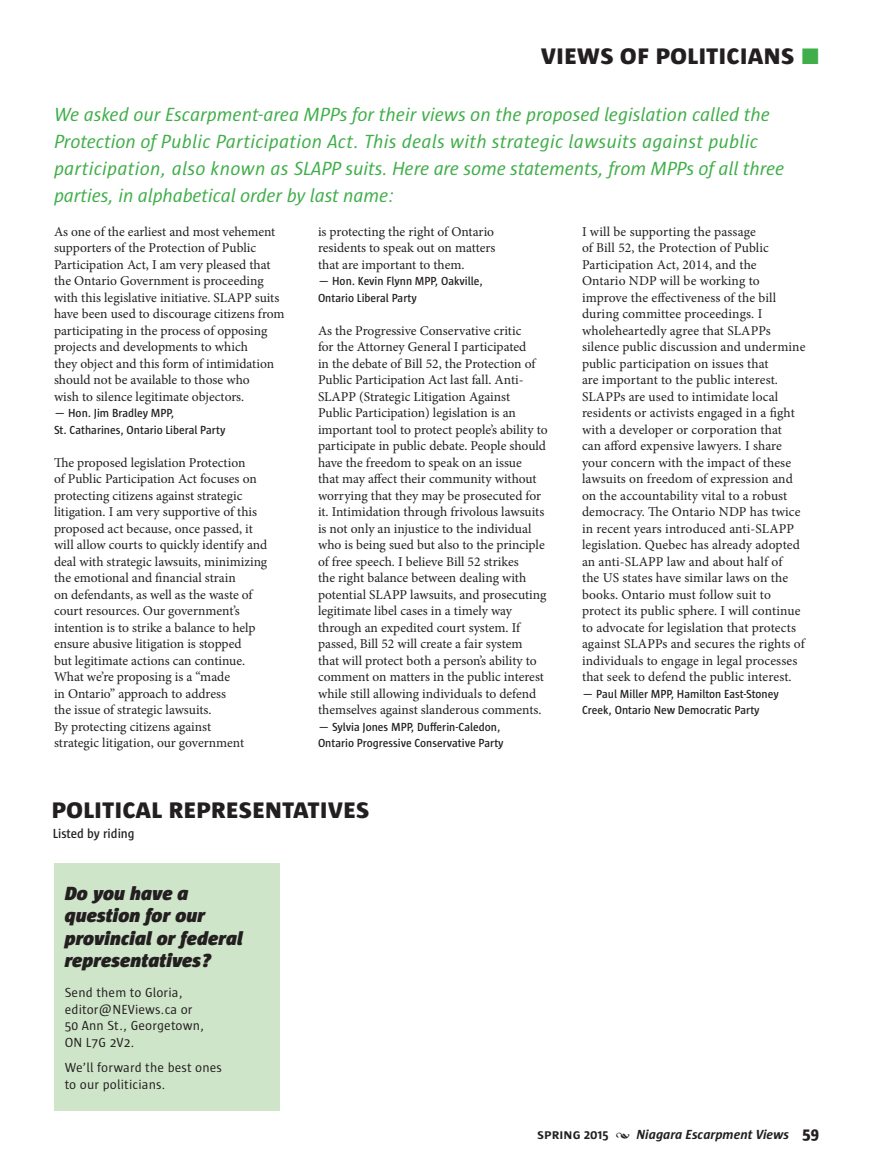
<style>
.page{position:relative;width:891px;height:1175px;background:#fff}
.page>*{position:absolute;margin:0;border:0;box-sizing:border-box;transform-origin:0 0}
.t1{font:800 27px "Sun";color:#231f20}
.t2{font:italic 19.5px/27px "Sun";letter-spacing:-.005em;color:#40ae49}
.t3{font:italic 900 19.5px/22.5px "Sun";letter-spacing:.01em;color:#231f20}
.t4{font:13.5px/16.5px "Minion Pro";color:#231f20}
.t5{font:13.5px/16.5px "Sun";letter-spacing:.01em;color:#231f20}
.t6{font:italic 700 13.5px "Sun";color:#231f20}
.t7{font:600 13.5px "Sun";color:#231f20;scale:.95 1}
.t8{font:600 12px/16.5px "Sun";color:#231f20;scale:.95 1}
.s1{color:#40ae49}
.s2{font-style:normal}
.s3{font-family:"Minion Pro";font-weight:400;font-style:normal}
.s4{font-weight:800;font-style:normal;font-size:16.5px}
</style>
<div class="page">
<div style="left:54px;top:863px;width:225px;height:247px;background:#cfe5c9"></div>
<h1 class="t1" style="left:541px;top:40px;width:280px">views of politicians <span class="s1">■</span></h1>
<p class="t2" style="left:54px;top:101px;width:732px">We asked our Escarpment-area MPPs for their views on the proposed legislation called the Protection of Public Participation Act. This deals with strategic lawsuits against public participation, also known as SLAPP suits. Here are some statements, from MPPs of all three parties, in alphabetical order by last name:</p>
<p class="t4" style="left:54px;top:223px;width:232px">As one of the earliest and most vehement supporters of the Protection of Public Participation Act, I am very pleased that the Ontario Government is proceeding with this legislative initiative. SLAPP suits have been used to discourage citizens from participating in the process of opposing projects and developments to which<br>they object and this form of intimidation should not be available to those who<br>wish to silence legitimate objectors.</p>
<p class="t8" style="left:54px;top:405px;width:182px">— Hon. Jim Bradley MPP,<br>St. Catharines, Ontario Liberal Party</p>
<p class="t4" style="left:54px;top:454px;width:215px">The proposed legislation Protection<br>of Public Participation Act focuses on protecting citizens against strategic litigation. I am very supportive of this proposed act because, once passed, it will allow courts to quickly identify and deal with strategic lawsuits, minimizing the emotional and financial strain<br>on defendants, as well as the waste of court resources. Our government’s intention is to strike a balance to help ensure abusive litigation is stopped<br>but legitimate actions can continue.<br>What we’re proposing is a “made<br>in Ontario” approach to address<br>the issue of strategic lawsuits.<br>By protecting citizens against<br>strategic litigation, our government</p>
<p class="t4" style="left:318px;top:223px;width:179px;text-align:justify">is protecting the right of Ontario residents to speak out on matters that are important to them.</p>
<p class="t8" style="left:318px;top:273px;width:175px">— Hon. Kevin Flynn MPP, Oakville,<br>Ontario Liberal Party</p>
<p class="t4" style="left:318px;top:322px;width:231px">As the Progressive Conservative critic<br>for the Attorney General I participated<br>in the debate of Bill 52, the Protection of Public Participation Act last fall. Anti-SLAPP (Strategic Litigation Against Public Participation) legislation is an important tool to protect people’s ability to participate in public debate. People should have the freedom to speak on an issue<br>that may affect their community without worrying that they may be prosecuted for it. Intimidation through frivolous lawsuits is not only an injustice to the individual who is being sued but also to the principle of free speech. I believe Bill 52 strikes<br>the right balance between dealing with potential SLAPP lawsuits, and prosecuting legitimate libel cases in a timely way through an expedited court system. If passed, Bill 52 will create a fair system<br>that will protect both a person’s ability to comment on matters in the public interest while still allowing individuals to defend themselves against slanderous comments.</p>
<p class="t8" style="left:318px;top:718px;width:197px">— Sylvia Jones MPP, Dufferin-Caledon,<br>Ontario Progressive Conservative Party</p>
<p class="t4" style="left:582px;top:223px;width:225px">I will be supporting the passage<br>of Bill 52, the Protection of Public Participation Act, 2014, and the<br>Ontario NDP will be working to improve the effectiveness of the bill during committee proceedings. I wholeheartedly agree that SLAPPs silence public discussion and undermine public participation on issues that<br>are important to the public interest.<br>SLAPPs are used to intimidate local residents or activists engaged in a fight with a developer or corporation that<br>can afford expensive lawyers. I share your concern with the impact of these lawsuits on freedom of expression and on the accountability vital to a robust democracy. The Ontario NDP has twice in recent years introduced anti-SLAPP legislation. Quebec has already adopted an anti-SLAPP law and about half of<br>the US states have similar laws on the books. Ontario must follow suit to protect its public sphere. I will continue to advocate for legislation that protects against SLAPPs and secures the rights of individuals to engage in legal processes that seek to defend the public interest.</p>
<p class="t8" style="left:582px;top:685px;width:209px">— Paul Miller MPP, Hamilton East-Stoney<br>Creek, Ontario New Democratic Party</p>
<h1 class="t1" style="left:51px;top:793px;width:320px">Political Representatives</h1>
<p class="t7" style="left:53px;top:826px;width:88px">Listed by riding</p>
<h2 class="t3" style="left:65px;top:882px;width:179px">Do you have a question for our provincial or federal representatives?</h2>
<p class="t5" style="left:65px;top:984px;width:141px">Send them to Gloria, editor@NEViews.ca or<br>50 Ann St., Georgetown,<br>ON L7G 2V2.</p>
<p class="t5" style="left:65px;top:1059px;width:159px">We’ll forward the best ones to our politicians.</p>
<p class="t6" style="left:537px;top:1126px;width:283px"><span class="s2">spring 2015</span> <span class="s3">•</span> Niagara Escarpment Views <span class="s4">59</span></p>
</div>
